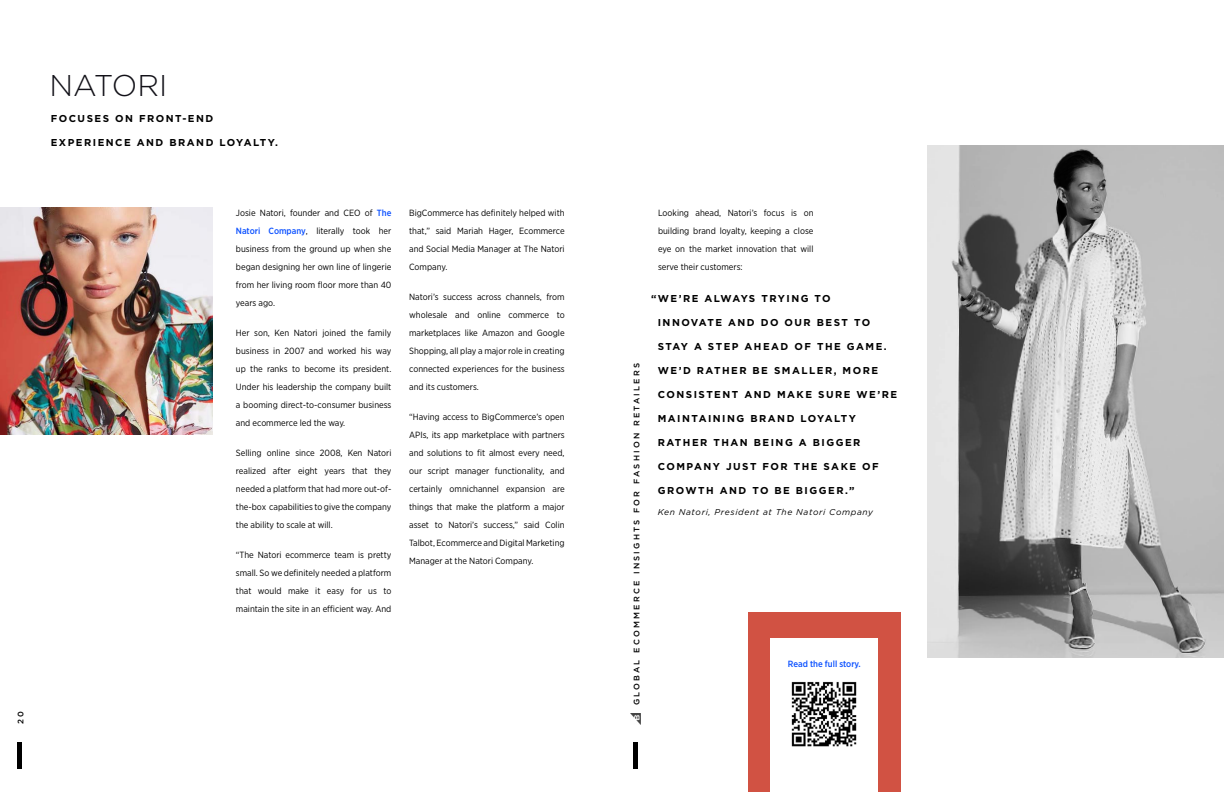
<style>
.page{position:relative;width:1224px;height:792px;background:#fff}
.page>*{position:absolute;margin:0;border:0;box-sizing:border-box;transform-origin:0 0}
.t1{font:300 30px "Gotham";color:#121118}
.t2{font:700 10px "Gotham";letter-spacing:.15em;color:#000}
.t3{font:9px/18px "Gotham Narrow";color:#000;text-align:justify}
.t4{font:500 9px "Gotham Narrow";color:#0d52ff}
.t5{font:italic 8.5px "Gotham";letter-spacing:.075em;color:#000}
.t6{font:500 8px "Gotham";letter-spacing:.275em;color:#000}
.s1{font-weight:500;color:#0d52ff}
</style>
<div class="page">
<img style="left:0;top:207px;width:213px;height:228px">
<div style="left:17px;top:742px;width:5px;height:27px;background:#000"></div>
<img style="left:927px;top:145px;width:297px;height:513px">
<div style="left:748px;top:612px;width:153px;height:180px;background:#d15243"></div>
<div style="left:771px;top:638px;width:107px;height:154px;background:#fff"></div>
<img style="left:791px;top:681px;width:66px;height:66px">
<div style="left:633px;top:742px;width:5px;height:27px;background:#000"></div>
<svg style="left:631px;top:714px;width:10px;height:10px"></svg>
<h1 class="t1" style="left:49px;top:66px;width:119px">NATORI</h1>
<p class="t2" style="left:51px;top:112px;width:164px">FOCUSES ON FRONT-END</p>
<p class="t2" style="left:51px;top:136px;width:229px">EXPERIENCE AND BRAND LOYALTY.</p>
<p class="t3" style="left:236px;top:203px;width:157px">Josie Natori, founder and CEO of <span class="s1">The Natori Company</span>, literally took her business from the ground up when she began designing her own line of lingerie from her living room floor more than 40 years ago.</p>
<p class="t3" style="left:236px;top:323px;width:157px">Her son, Ken Natori joined the family business in 2007 and worked his way up the ranks to become its president.<br>Under his leadership the company built a booming direct-to-consumer business and ecommerce led the way.</p>
<p class="t3" style="left:236px;top:443px;width:157px">Selling online since 2008, Ken Natori realized after eight years that they needed a platform that had more out-of&shy;the-box capabilities to give the company the ability to scale at will.</p>
<p class="t3" style="left:236px;top:545px;width:157px">“The Natori ecommerce team is pretty small. So we definitely needed a platform that would make it easy for us to maintain the site in an efficient way. And</p>
<p class="t3" style="left:409px;top:203px;width:157px">BigCommerce has definitely helped with that,” said Mariah Hager, Ecommerce and Social Media Manager at The Natori Company.</p>
<p class="t3" style="left:409px;top:287px;width:157px">Natori’s success across channels, from wholesale and online commerce to marketplaces like Amazon and Google Shopping, all play a major role in creating connected experiences for the business and its customers.</p>
<p class="t3" style="left:409px;top:407px;width:157px">“Having access to BigCommerce’s open APIs, its app marketplace with partners and solutions to fit almost every need, our script manager functionality, and certainly omnichannel expansion are things that make the platform a major asset to Natori’s success,” said Colin Talbot, Ecommerce and Digital Marketing Manager at the Natori Company.</p>
<p class="t6" style="left:15px;top:724px;width:14px;rotate:-90deg">2 0</p>
<p class="t6" style="left:631px;top:705px;width:344px;rotate:-90deg">GLOBAL ECOMMERCE INSIGHTS FOR FASHION RETAILERS</p>
<p class="t3" style="left:658px;top:203px;width:157px">Looking ahead, Natori’s focus is on building brand loyalty, keeping a close eye on the market innovation that will serve their customers:</p>
<p class="t2" style="left:651px;top:292px;width:181px">“WE’RE ALWAYS TRYING TO</p>
<p class="t2" style="left:658px;top:316px;width:214px">INNOVATE AND DO OUR BEST TO</p>
<p class="t2" style="left:658px;top:340px;width:231px">STAY A STEP AHEAD OF THE GAME.</p>
<p class="t2" style="left:658px;top:364px;width:222px">WE’D RATHER BE SMALLER, MORE</p>
<p class="t2" style="left:658px;top:388px;width:241px">CONSISTENT AND MAKE SURE WE’RE</p>
<p class="t2" style="left:658px;top:412px;width:200px">MAINTAINING BRAND LOYALTY</p>
<p class="t2" style="left:658px;top:436px;width:204px">RATHER THAN BEING A BIGGER</p>
<p class="t2" style="left:658px;top:460px;width:223px">COMPANY JUST FOR THE SAKE OF</p>
<p class="t2" style="left:658px;top:484px;width:198px">GROWTH AND TO BE BIGGER.”</p>
<p class="t5" style="left:658px;top:506px;width:217px">Ken Natori, President at The Natori Company</p>
<p class="t4" style="left:788px;top:659px;width:75px">Read the full story.</p>
</div>
